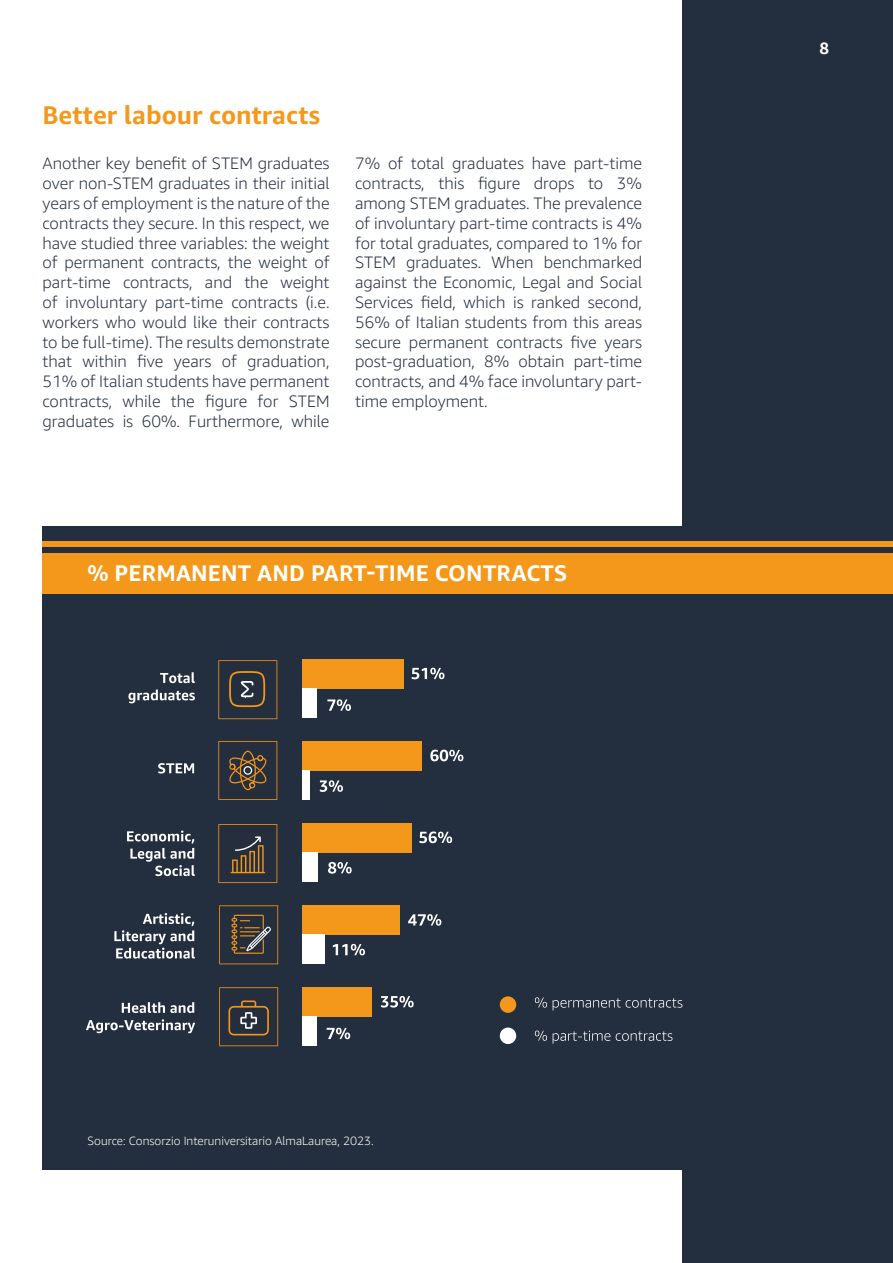
<style>
.page{position:relative;width:893px;height:1263px;background:#fff}
.page>*{position:absolute;margin:0;border:0;box-sizing:border-box;transform-origin:0 0}
.t1{font:700 25.5px "Amazon Ember";color:#f4981b}
.t2{font:700 22.5px "Amazon Ember";letter-spacing:.01em;color:#fff}
.t3{font:300 16.5px/19.8px "Amazon Ember";color:#232f3e;text-align:justify}
.t4{font:700 16.5px "Amazon Ember Display";color:#fff}
.t5{font:300 12px "Amazon Ember";color:#fff}
</style>
<div class="page">
<div style="left:682px;top:0;width:211px;height:1263px;background:#232f3e"></div>
<div style="left:43px;top:526px;width:850px;height:643px;background:#232f3e"></div>
<div style="left:43px;top:553px;width:850px;height:40px;background:#f4981b"></div>
<div style="left:43px;top:541px;width:850px;height:6px;background:#f4981b"></div>
<div style="left:302px;top:660px;width:102px;height:29px;background:#f4981b"></div>
<div style="left:302px;top:741px;width:119px;height:30px;background:#f4981b"></div>
<div style="left:302px;top:823px;width:109px;height:30px;background:#f4981b"></div>
<div style="left:302px;top:905px;width:97px;height:30px;background:#f4981b"></div>
<div style="left:302px;top:987px;width:69px;height:30px;background:#f4981b"></div>
<svg style="left:430px;top:750px;width:33px;height:11px"></svg>
<svg style="left:419px;top:831px;width:33px;height:12px"></svg>
<svg style="left:408px;top:914px;width:33px;height:12px"></svg>
<svg style="left:381px;top:996px;width:33px;height:11px"></svg>
<svg style="left:160px;top:672px;width:35px;height:11px"></svg>
<svg style="left:128px;top:689px;width:67px;height:14px"></svg>
<svg style="left:158px;top:763px;width:36px;height:10px"></svg>
<svg style="left:127px;top:830px;width:68px;height:46px"></svg>
<svg style="left:114px;top:913px;width:81px;height:46px"></svg>
<svg style="left:122px;top:1002px;width:72px;height:11px"></svg>
<svg style="left:86px;top:1019px;width:109px;height:14px"></svg>
<div style="left:302px;top:689px;width:15px;height:29px;background:#fff"></div>
<div style="left:302px;top:934px;width:23px;height:30px;background:#fff"></div>
<div style="left:302px;top:853px;width:16px;height:29px;background:#fff"></div>
<div style="left:302px;top:1017px;width:15px;height:29px;background:#fff"></div>
<div style="left:302px;top:771px;width:8px;height:29px;background:#fff"></div>
<svg style="left:412px;top:668px;width:32px;height:11px"></svg>
<svg style="left:320px;top:780px;width:23px;height:12px"></svg>
<svg style="left:328px;top:862px;width:24px;height:12px"></svg>
<svg style="left:333px;top:944px;width:32px;height:11px"></svg>
<svg style="left:327px;top:1028px;width:23px;height:11px"></svg>
<svg style="left:327px;top:699px;width:24px;height:12px"></svg>
<svg style="left:535px;top:997px;width:12px;height:10px"></svg>
<svg style="left:553px;top:998px;width:129px;height:12px"></svg>
<svg style="left:535px;top:1030px;width:12px;height:11px"></svg>
<svg style="left:553px;top:1030px;width:57px;height:14px"></svg>
<svg style="left:616px;top:1031px;width:56px;height:10px"></svg>
<div style="left:500px;top:996px;width:16px;height:17px;background:#f4981b;border-radius:50%"></div>
<div style="left:500px;top:1027px;width:16px;height:17px;background:#fff;border-radius:50%"></div>
<svg style="left:218px;top:741px;width:59px;height:59px"></svg>
<svg style="left:218px;top:824px;width:59px;height:59px"></svg>
<svg style="left:219px;top:987px;width:59px;height:59px"></svg>
<svg style="left:219px;top:905px;width:59px;height:59px"></svg>
<svg style="left:218px;top:660px;width:59px;height:59px"></svg>
<p class="t1" style="left:43px;top:99px;width:279px">Better labour contracts</p>
<p class="t3" style="left:43px;top:154px;width:289px">Another key benefit of STEM graduates over non-STEM graduates in their initial years of employment is the nature of the contracts they secure. In this respect, we have studied three variables: the weight of permanent contracts, the weight of part-time contracts, and the weight of involuntary part-time contracts (i.e. workers who would like their contracts to be full-time). The results demonstrate that within five years of graduation, 51% of Italian students have permanent contracts, while the figure for STEM graduates is 60%. Furthermore, while</p>
<p class="t3" style="left:355px;top:154px;width:289px">7% of total graduates have part-time contracts, this figure drops to 3% among STEM graduates. The prevalence of involuntary part-time contracts is 4% for total graduates, compared to 1% for STEM graduates. When benchmarked against the Economic, Legal and Social Services field, which is ranked second, 56% of Italian students from this areas secure permanent contracts five years post-graduation, 8% obtain part-time contracts, and 4% face involuntary part&shy;time employment.</p>
<p class="t2" style="left:88px;top:559px;width:481px">% PERMANENT AND PART-TIME CONTRACTS</p>
<p class="t4" style="left:820px;top:38px;width:11px">8</p>
<p class="t5" style="left:88px;top:1133px;width:288px">Source: Consorzio Interuniversitario AlmaLaurea, 2023.</p>
</div>
